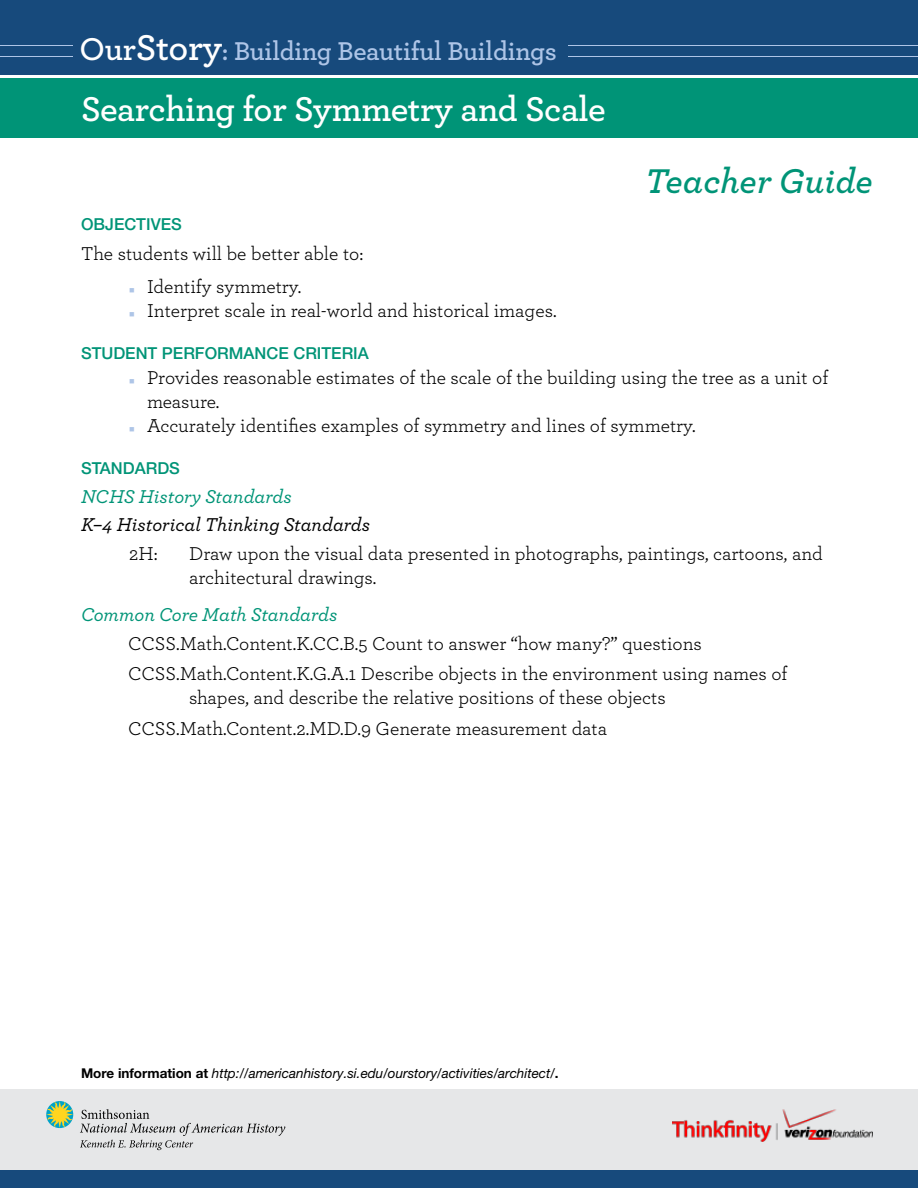
<style>
.page{position:relative;width:918px;height:1188px;background:#fff}
.page>*{position:absolute;margin:0;border:0;box-sizing:border-box;transform-origin:0 0}
.t1{font:600 36px "Archer";letter-spacing:-.01em;color:#fff}
.t2{font:italic 600 36px "Archer";color:#009477}
.t3{font:600 27px "Archer";letter-spacing:-.01em;color:#aec5e7}
.t4{font:19.5px/24px "Archer";color:#000}
.t5{font:italic 500 19.5px "Archer";color:#009477}
.t6{font:italic 500 19.5px "Archer";color:#000}
.t7{font:500 16.5px "Helvetica Neue LT Std";color:#009477}
.t8{font:italic 13.5px "Helvetica Neue LT Std";color:#000}
.s1{font-size:33px;color:#fff}
.s2{font-size:37.5px;color:#fff}
.s3{color:#aec5e7}
.s4{font-weight:700;font-style:normal}
</style>
<div class="page">
<div style="left:0;top:78px;width:918px;height:60px;background:#009477"></div>
<div style="left:0;top:0;width:918px;height:75px;background:#174a7c"></div>
<hr style="left:0;top:56px;width:918px;height:1px;background:#aec5e7">
<hr style="left:0;top:46px;width:918px;height:1px;background:#aec5e7">
<div style="left:74px;top:30px;width:494px;height:39px;background:#174a7c"></div>
<div style="left:0;top:1089px;width:918px;height:99px;background:#e6e7e8"></div>
<svg style="left:46px;top:1101px;width:239px;height:49px"></svg>
<div style="left:0;top:1170px;width:918px;height:18px;background:#174a7c"></div>
<img style="left:673px;top:1110px;width:200px;height:32px">
<h2 class="t3" style="left:80px;top:31px;width:479px"><span class="s1">Our</span><span class="s2">Story</span>: Building Beautiful Buildings</h2>
<h1 class="t1" style="left:81px;top:82px;width:526px">Searching for Symmetry and Scale</h1>
<h1 class="t2" style="left:645px;top:154px;width:229px">Teacher Guide</h1>
<p class="t7" style="left:81px;top:214px;width:102px">OBJECTIVES</p>
<p class="t4" style="left:81px;top:240px;width:284px">The students will be better able to:</p>
<p class="t4" style="left:129px;top:273px;width:174px"><span class="s3">■</span> Identify symmetry.</p>
<p class="t4" style="left:129px;top:297px;width:429px"><span class="s3">■</span> Interpret scale in real-world and historical images.</p>
<p class="t7" style="left:81px;top:343px;width:289px">STUDENT PERFORMANCE CRITERIA</p>
<p class="t4" style="left:147px;top:365px;width:683px;text-indent:-18px"><span class="s3">■</span> Provides reasonable estimates of the scale of the building using the tree as a unit of measure.</p>
<p class="t4" style="left:129px;top:413px;width:568px"><span class="s3">■</span> Accurately identifies examples of symmetry and lines of symmetry.</p>
<p class="t7" style="left:81px;top:459px;width:101px">STANDARDS</p>
<p class="t5" style="left:81px;top:482px;width:212px">NCHS History Standards</p>
<p class="t6" style="left:81px;top:510px;width:291px">K–4 Historical Thinking Standards</p>
<p class="t4" style="left:129px;top:540px;width:30px">2H:</p>
<p class="t4" style="left:189px;top:540px;width:635px">Draw upon the visual data presented in photographs, paintings, cartoons, and architectural drawings.</p>
<p class="t5" style="left:81px;top:600px;width:258px">Common Core Math Standards</p>
<p class="t4" style="left:128px;top:627px;width:661px;line-height:30.8px">CCSS.Math.Content.K.CC.B.5 Count to answer “how many?” questions<br>CCSS.Math.Content.K.G.A.1 Describe objects in the environment using names of</p>
<p class="t4" style="left:128px;top:682px;width:539px;line-height:30.8px;text-indent:61px">shapes, and describe the relative positions of these objects<br>CCSS.Math.Content.2.MD.D.9 Generate measurement data</p>
<p class="t8" style="left:81px;top:1065px;width:479px"><span class="s4">More information at</span> http://americanhistory.si.edu/ourstory/activities/architect/<span class="s4">.</span></p>
</div>
